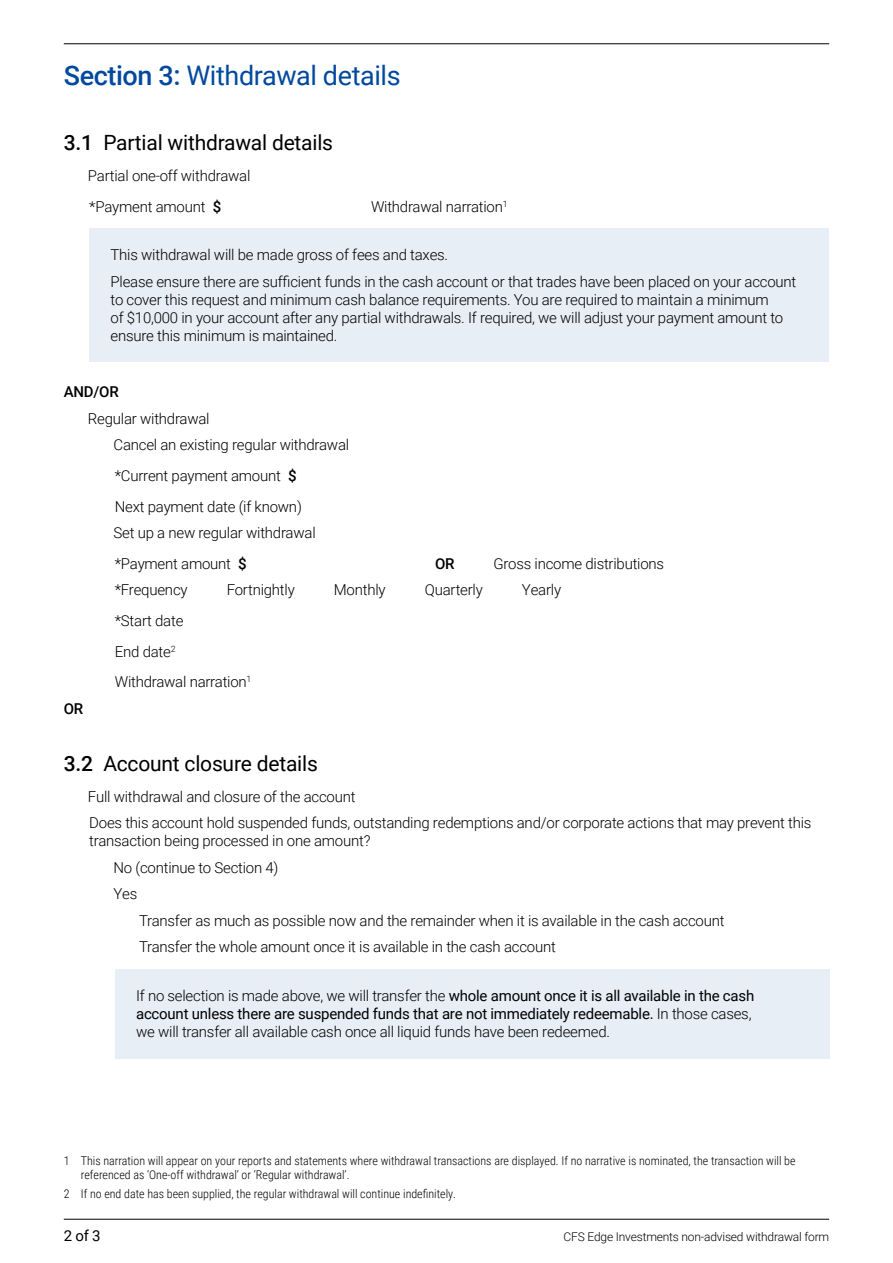
<style>
.page{position:relative;width:893px;height:1263px;background:#fff}
.page>*{position:absolute;margin:0;border:0;box-sizing:border-box;transform-origin:0 0}
.CFS_02_Subhead_1{font:27px "Roboto";letter-spacing:-.015em;color:#00499e}
.CFS_02_Subhead_2{font:21px "Roboto";letter-spacing:-.01em;color:#000}
.CFS_05_Form_Body{font:300 15px/18px "Roboto";letter-spacing:-.015em;color:#000}
.CFS_05_Form_Body-2{font:500 15px "Roboto";letter-spacing:-.015em;color:#000}
.t1{font:15px "Roboto";color:#000}
.CFS_09_Footnote{font:300 12px/14.4px "Roboto Condensed";color:#000}
.t2{font:300 12px "Roboto";letter-spacing:-.015em;color:#000}
.s1{font-weight:500}
.s2{font-weight:400}
</style>
<div class="page">
<hr style="left:64px;top:1219px;width:765px;height:1px;background:#000">
<hr style="left:64px;top:44px;width:765px;height:1px;background:#000">
<div style="left:89px;top:229px;width:740px;height:133px;background:#e7eef6"></div>
<div style="left:115px;top:969px;width:714px;height:89px;background:#e7eef6"></div>
<h2 class="CFS_02_Subhead_1" style="left:64px;top:56px;width:338px"><span class="s1">Section 3:</span> Withdrawal details</h2>
<h3 class="CFS_02_Subhead_2" style="left:64px;top:128px;width:271px"><span class="s1">3.1</span> Partial withdrawal details</h3>
<p class="CFS_05_Form_Body" style="left:88px;top:166px;width:164px">Partial one-off withdrawal</p>
<p class="CFS_05_Form_Body" style="left:89px;top:197px;width:134px">*Payment amount <span class="s1">$</span></p>
<p class="CFS_05_Form_Body" style="left:371px;top:197px;width:138px">Withdrawal narration<sup>1</sup></p>
<p class="CFS_05_Form_Body" style="left:111px;top:246px;width:339px">This withdrawal will be made gross of fees and taxes.</p>
<p class="CFS_05_Form_Body" style="left:111px;top:272px;width:687px">Please ensure there are sufficient funds in the cash account or that trades have been placed on your account to cover this request and minimum cash balance requirements. You are required to maintain a minimum<br>of $10,000 in your account after any partial withdrawals. If required, we will adjust your payment amount to ensure this minimum is maintained.</p>
<p class="CFS_05_Form_Body-2" style="left:64px;top:381px;width:56px">AND/OR</p>
<p class="CFS_05_Form_Body" style="left:88px;top:409px;width:123px">Regular withdrawal</p>
<p class="CFS_05_Form_Body" style="left:113px;top:435px;width:237px">Cancel an existing regular withdrawal</p>
<p class="CFS_05_Form_Body" style="left:115px;top:466px;width:183px">*Current payment amount <span class="s1">$</span></p>
<p class="CFS_05_Form_Body" style="left:115px;top:497px;width:189px">Next payment date (if known)</p>
<p class="CFS_05_Form_Body" style="left:113px;top:523px;width:204px">Set up a new regular withdrawal</p>
<p class="CFS_05_Form_Body" style="left:115px;top:554px;width:134px">*Payment amount <span class="s1">$</span></p>
<p class="CFS_05_Form_Body-2" style="left:435px;top:553px;width:21px">OR</p>
<p class="CFS_05_Form_Body" style="left:494px;top:554px;width:172px">Gross income distributions</p>
<p class="CFS_05_Form_Body" style="left:115px;top:580px;width:74px">*Frequency</p>
<p class="CFS_05_Form_Body" style="left:227px;top:580px;width:70px">Fortnightly</p>
<p class="CFS_05_Form_Body" style="left:334px;top:580px;width:53px">Monthly</p>
<p class="CFS_05_Form_Body" style="left:425px;top:580px;width:60px">Quarterly</p>
<p class="CFS_05_Form_Body" style="left:522px;top:580px;width:41px">Yearly</p>
<p class="CFS_05_Form_Body" style="left:115px;top:611px;width:70px">*Start date</p>
<p class="CFS_05_Form_Body" style="left:115px;top:642px;width:62px">End date<sup>2</sup></p>
<p class="CFS_05_Form_Body" style="left:115px;top:672px;width:138px">Withdrawal narration<sup>1</sup></p>
<p class="CFS_05_Form_Body-2" style="left:64px;top:698px;width:21px">OR</p>
<h3 class="CFS_02_Subhead_2" style="left:64px;top:749px;width:256px"><span class="s1">3.2</span> Account closure details</h3>
<p class="CFS_05_Form_Body" style="left:88px;top:787px;width:269px">Full withdrawal and closure of the account</p>
<p class="CFS_05_Form_Body" style="left:89px;top:813px;width:724px">Does this account hold suspended funds, outstanding redemptions and/or corporate actions that may prevent this transaction being processed in one amount?</p>
<p class="CFS_05_Form_Body" style="left:113px;top:858px;width:166px">No (continue to Section 4)</p>
<p class="CFS_05_Form_Body" style="left:113px;top:884px;width:25px">Yes</p>
<p class="CFS_05_Form_Body" style="left:139px;top:911px;width:587px">Transfer as much as possible now and the remainder when it is available in the cash account</p>
<p class="CFS_05_Form_Body" style="left:139px;top:937px;width:418px">Transfer the whole amount once it is available in the cash account</p>
<p class="CFS_05_Form_Body" style="left:136px;top:986px;width:620px">If no selection is made above, we will transfer the <span class="s2">whole amount once it is all available in the cash account unless there are suspended funds that are not immediately redeemable.</span> In those cases, we will transfer all available cash once all liquid funds have been redeemed.</p>
<p class="CFS_09_Footnote" style="left:81px;top:1153px;width:716px;text-indent:-17px">1 This narration will appear on your reports and statements where withdrawal transactions are displayed. If no narrative is nominated, the transaction will be referenced as ‘One-off withdrawal’ or ‘Regular withdrawal’.</p>
<p class="CFS_09_Footnote" style="left:64px;top:1186px;width:394px">2 If no end date has been supplied, the regular withdrawal will continue indefinitely.</p>
<p class="t1" style="left:64px;top:1225px;width:38px">2 of 3</p>
<p class="t2" style="left:564px;top:1228px;width:267px">CFS Edge Investments non-advised withdrawal form</p>
</div>
